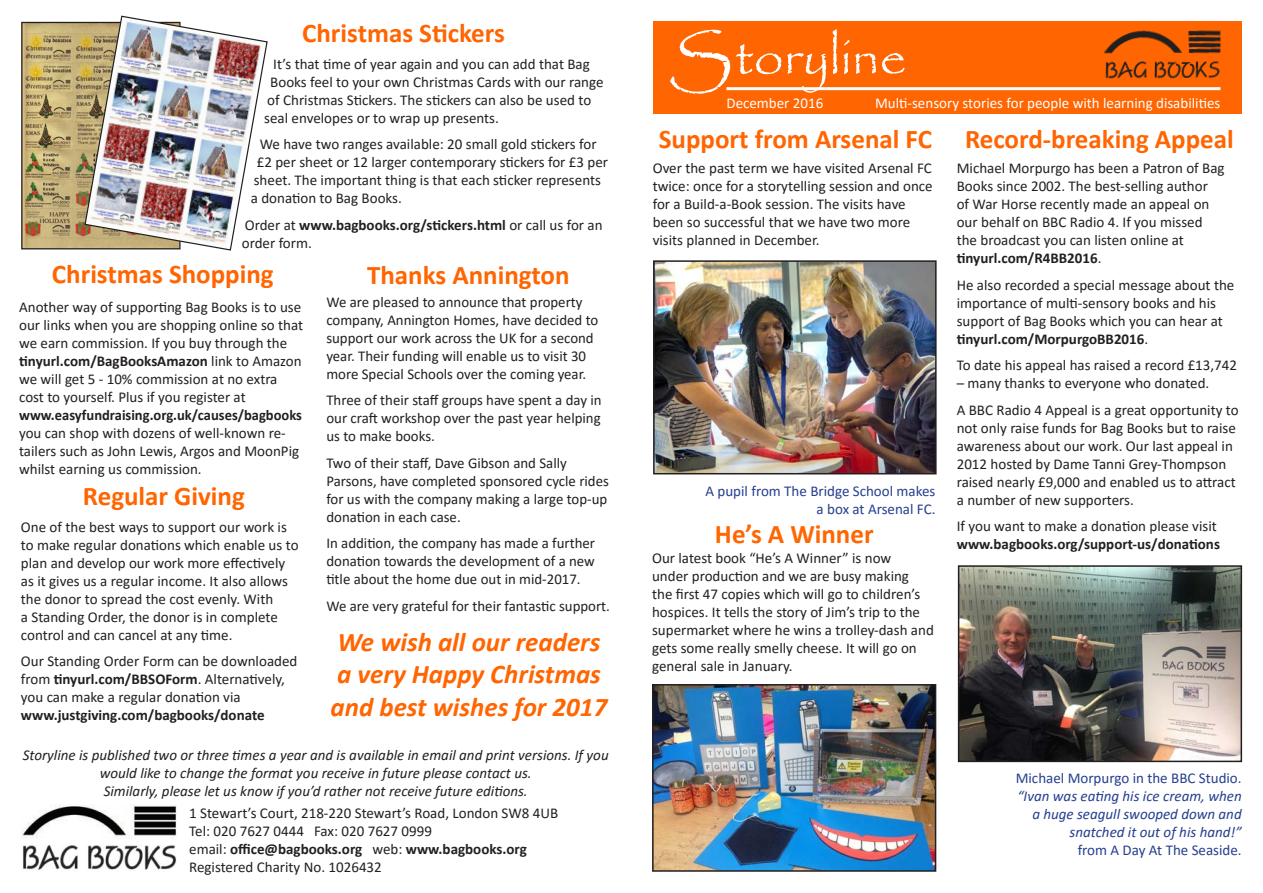
<style>
.page{position:relative;width:1263px;height:893px;background:#fff}
.page>*{position:absolute;margin:0;border:0;box-sizing:border-box;transform-origin:0 0}
.t1{font:66px "Papyrus";color:#fff}
.t2{font:54px "Papyrus";color:#fff}
.t3{font:700 27px "Calibri";color:#ff6500}
.t4{font:italic 700 27px/32.4px "Calibri";color:#ff6500}
.Body_text{font:15px/18px "Calibri";color:#231f20}
.t5{font:italic 15px/18px "Calibri";color:#231f20;text-align:center}
.Body_text-2{font:700 15px/18px "Calibri";color:#231f20}
.Body_text-3{font:15px/18px "Calibri";color:#253f8e;text-align:right}
.Body_text-4{font:italic 15px/18px "Calibri";color:#253f8e;text-align:right}
.t6{font:15px "Calibri";color:#fff}
.s1{font-weight:700}
.s2{font-weight:400}
</style>
<div class="page">
<div style="left:653px;top:21px;width:589px;height:92px;background:#ff6500"></div>
<hr style="left:726px;top:87px;width:494px;height:3px;background:#fff">
<img style="left:1104px;top:30px;width:118px;height:58px">
<img style="left:961px;top:568px;width:278px;height:191px">
<div style="left:958px;top:565px;width:284px;height:197px;border:2px solid #231f20"></div>
<img style="left:656px;top:263px;width:277px;height:208px">
<div style="left:653px;top:260px;width:283px;height:214px;border:2px solid #231f20"></div>
<img style="left:655px;top:687px;width:278px;height:182px">
<div style="left:652px;top:684px;width:284px;height:188px;border:2px solid #231f20"></div>
<img style="left:22px;top:805px;width:155px;height:66px">
<img style="left:23px;top:24px;width:61px;height:223px">
<img style="left:84px;top:15px;width:184px;height:236px">
<p class="t3" style="left:302px;top:14px;width:204px">Christmas Stickers</p>
<p class="Body_text" style="left:273px;top:54px;width:318px">It’s that time of year again and you can add that Bag</p>
<p class="Body_text" style="left:270px;top:72px;width:335px">Books feel to your own Christmas Cards with our range</p>
<p class="Body_text" style="left:267px;top:90px;width:325px">of Christmas Stickers. The stickers can also be used to</p>
<p class="Body_text" style="left:264px;top:108px;width:236px">seal envelopes or to wrap up presents.</p>
<p class="Body_text" style="left:260px;top:135px;width:338px">We have two ranges available: 20 small gold stickers for</p>
<p class="Body_text" style="left:257px;top:153px;width:353px">£2 per sheet or 12 larger contemporary stickers for £3 per</p>
<p class="Body_text" style="left:254px;top:171px;width:349px">sheet. The important thing is that each sticker represents</p>
<p class="Body_text" style="left:251px;top:189px;width:153px">a donation to Bag Books.</p>
<p class="Body_text" style="left:242px;top:215px;width:362px">Order at <span class="s1">www.bagbooks.org/stickers.html</span> or call us for an order form.</p>
<p class="t3" style="left:367px;top:255px;width:204px">Thanks Annington</p>
<p class="Body_text" style="left:326px;top:292px;width:273px">We are pleased to announce that property company, Annington Homes, have decided to support our work across the UK for a second year. Their funding will enable us to visit 30 more Special Schools over the coming year.</p>
<p class="Body_text" style="left:326px;top:391px;width:277px;text-align:justify">Three of their staff groups have spent a day in our craft workshop over the past year helping us to make books.</p>
<p class="Body_text" style="left:326px;top:453px;width:284px">Two of their staff, Dave Gibson and Sally Parsons, have completed sponsored cycle rides for us with the company making a large top-up donation in each case.</p>
<p class="Body_text" style="left:326px;top:534px;width:270px;text-align:justify">In addition, the company has made a further donation towards the development of a new title about the home due out in mid-2017.</p>
<p class="Body_text" style="left:326px;top:596px;width:285px">We are very grateful for their fantastic support.</p>
<p class="t4" style="left:331px;top:625px;width:278px">We wish all our readers a very Happy Christmas and best wishes for 2017</p>
<p class="t3" style="left:52px;top:255px;width:223px">Christmas Shopping</p>
<p class="Body_text" style="left:19px;top:298px;width:286px">Another way of supporting Bag Books is to use our links when you are shopping online so that we earn commission. If you buy through the <span class="s1">tinyurl.com/BagBooksAmazon</span> link to Amazon we will get 5 - 10% commission at no extra cost to yourself. Plus if you register at</p>
<p class="Body_text" style="left:19px;top:406px;width:284px"><span class="s1">www.easyfundraising.org.uk/causes/bagbooks </span>you can shop with dozens of well-known re&shy;tailers such as John Lewis, Argos and MoonPig whilst earning us commission.</p>
<p class="t3" style="left:83px;top:477px;width:163px">Regular Giving</p>
<p class="Body_text" style="left:21px;top:517px;width:279px">One of the best ways to support our work is to make regular donations which enable us to plan and develop our work more effectively as it gives us a regular income. It also allows the donor to spread the cost evenly. With<br>a Standing Order, the donor is in complete control and can cancel at any time.</p>
<p class="Body_text" style="left:21px;top:652px;width:278px">Our Standing Order Form can be downloaded from <span class="s1">tinyurl.com/BBSOForm</span>. Alternatively, you can make a regular donation via <span class="s1">www.justgiving.com/bagbooks/donate</span></p>
<p class="t5" style="left:23px;top:745px;width:587px">Storyline is published two or three times a year and is available in email and print versions. If you would like to change the format you receive in future please contact us.</p>
<p class="t5" style="left:104px;top:781px;width:425px">Similarly, please let us know if you’d rather not receive future editions.</p>
<p class="Body_text" style="left:189px;top:803px;width:370px">1 Stewart’s Court, 218-220 Stewart’s Road, London SW8 4UB</p>
<p class="Body_text" style="left:189px;top:821px;width:244px">Tel: 020 7627 0444 Fax: 020 7627 0999</p>
<p class="Body_text-2" style="left:189px;top:839px;width:339px"><span class="s2">email:</span> office@bagbooks.org <span class="s2">web:</span> www.bagbooks.org</p>
<p class="Body_text" style="left:189px;top:857px;width:194px">Registered Charity No. 1026432</p>
<p class="t1" style="left:669px;top:21px;width:65px">S</p>
<p class="t2" style="left:735px;top:24px;width:174px">toryline</p>
<p class="t6" style="left:726px;top:92px;width:98px">December 2016</p>
<p class="t6" style="left:875px;top:92px;width:347px">Multi-sensory stories for people with learning disabilities</p>
<p class="t3" style="left:965px;top:120px;width:270px">Record-breaking Appeal</p>
<p class="Body_text" style="left:957px;top:159px;width:269px">Michael Morpurgo has been a Patron of Bag Books since 2002. The best-selling author<br>of War Horse recently made an appeal on our behalf on BBC Radio 4. If you missed the broadcast you can listen online at <span class="s1">tinyurl.com/R4BB2016</span>.</p>
<p class="Body_text" style="left:957px;top:275px;width:279px">He also recorded a special message about the importance of multi-sensory books and his support of Bag Books which you can hear at <span class="s1">tinyurl.com/MorpurgoBB2016</span>.</p>
<p class="Body_text" style="left:957px;top:356px;width:282px">To date his appeal has raised a record £13,742</p>
<p class="Body_text" style="left:957px;top:374px;width:254px">– many thanks to everyone who donated.</p>
<p class="Body_text" style="left:957px;top:400px;width:283px">A BBC Radio 4 Appeal is a great opportunity to not only raise funds for Bag Books but to raise awareness about our work. Our last appeal in 2012 hosted by Dame Tanni Grey-Thompson raised nearly £9,000 and enabled us to attract a number of new supporters.</p>
<p class="Body_text-2" style="left:957px;top:517px;width:265px"><span class="s2">If you want to make a donation please visit </span>www.bagbooks.org/support-us/donations</p>
<p class="t3" style="left:659px;top:120px;width:275px">Support from Arsenal FC</p>
<p class="Body_text" style="left:653px;top:159px;width:281px">Over the past term we have visited Arsenal FC twice: once for a storytelling session and once for a Build-a-Book session. The visits have been so successful that we have two more visits planned in December.</p>
<p class="Body_text-3" style="left:705px;top:482px;width:231px">A pupil from The Bridge School makes a box at Arsenal FC.</p>
<p class="t3" style="left:715px;top:515px;width:160px">He’s A Winner</p>
<p class="Body_text" style="left:652px;top:548px;width:283px">Our latest book “He’s A Winner” is now<br>under production and we are busy making<br>the first 47 copies which will go to children’s hospices. It tells the story of Jim’s trip to the supermarket where he wins a trolley-dash and gets some really smelly cheese. It will go on general sale in January.</p>
<p class="Body_text-3" style="left:1016px;top:769px;width:227px">Michael Morpurgo in the BBC Studio.</p>
<p class="Body_text-4" style="left:1017px;top:787px;width:226px">“Ivan was eating his ice cream, when a huge seagull swooped down and snatched it out of his hand!”</p>
<p class="Body_text-3" style="left:1078px;top:841px;width:165px">from A Day At The Seaside.</p>
</div>
